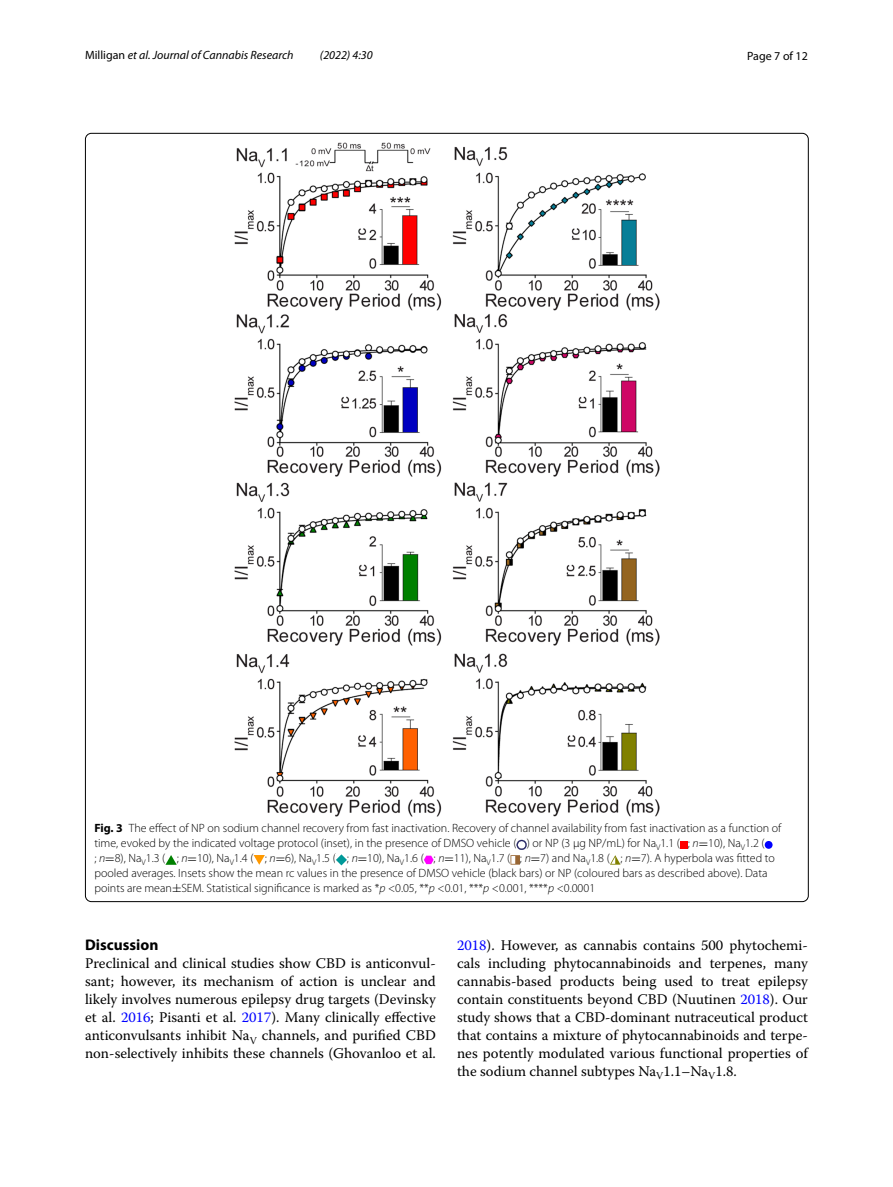
<style>
.page{position:relative;width:893px;height:1187px;background:#fff}
.page>*{position:absolute;margin:0;border:0;box-sizing:border-box;transform-origin:0 0}
.t1{font:700 15.45px "Myriad Pro";color:#000}
.t2{font:14.7px/18px "Warnock Pro";color:#000;text-align:justify}
.t3{font:300 12px/15px "Myriad Pro";color:#000}
.t4{font:italic 12px "Myriad Pro";color:#000}
.t5{font:12px "Myriad Pro";color:#000}
.s1{font-style:normal}
.s2{font-weight:700}
.s3{font-style:italic}
.s4{font-family:"MTSY";font-weight:400}
.s5{color:#00f}
</style>
<div class="page">
<img style="left:234px;top:142px;width:425px;height:674px">
<svg style="left:517px;top:839px;width:10px;height:10px"></svg>
<div style="left:680px;top:840px;width:8px;height:8px;background:#f00"></div>
<svg style="left:765px;top:841px;width:8px;height:7px"></svg>
<svg style="left:166px;top:855px;width:11px;height:9px"></svg>
<svg style="left:254px;top:855px;width:11px;height:9px"></svg>
<svg style="left:336px;top:854px;width:11px;height:11px"></svg>
<svg style="left:424px;top:855px;width:10px;height:9px"></svg>
<svg style="left:510px;top:855px;width:10px;height:9px"></svg>
<svg style="left:610px;top:855px;width:10px;height:9px"></svg>
<p class="t4" style="left:85px;top:48px;width:210px"><span class="s1">Milligan</span> et al. Journal of Cannabis Research</p>
<p class="t4" style="left:320px;top:48px;width:54px">(2022) 4:30</p>
<p class="t5" style="left:747px;top:48px;width:62px">Page 7 of 12</p>
<p class="t3" style="left:94px;top:820px;width:688px"><span class="s2">Fig. 3</span> The effect of NP on sodium channel recovery from fast inactivation. Recovery of channel availability from fast inactivation as a function of time, evoked by the indicated voltage protocol (inset), in the presence of DMSO vehicle ( ) or NP (3 μg NP/mL) for Na<sub>V</sub>1.1 ( ; <span class="s3">n</span><span class="s4">=</span>10), Na<sub>V</sub>1.2 (<br>; <span class="s3">n</span><span class="s4">=</span>8), Na<sub>V</sub>1.3 ( ; <span class="s3">n</span><span class="s4">=</span>10), Na<sub>V</sub>1.4 ( ; <span class="s3">n</span><span class="s4">=</span>6), Na<sub>V</sub>1.5 ( ; <span class="s3">n</span><span class="s4">=</span>10), Na<sub>V</sub>1.6 ( ; <span class="s3">n</span><span class="s4">=</span>11), Na<sub>V</sub>1.7 ( ; <span class="s3">n</span><span class="s4">=</span>7) and Na<sub>V</sub>1.8 ( ; <span class="s3">n</span><span class="s4">=</span>7). A hyperbola was fitted to pooled averages. Insets show the mean rc values in the presence of DMSO vehicle (black bars) or NP (coloured bars as described above). Data points are mean<span class="s4">±</span>SEM. Statistical significance is marked as *<span class="s3">p</span> &lt;0.05, **<span class="s3">p</span> &lt;0.01, ***<span class="s3">p</span> &lt;0.001, ****<span class="s3">p</span> &lt;0.0001</p>
<p class="t1" style="left:85px;top:934px;width:75px">Discussion</p>
<p class="t2" style="left:85px;top:954px;width:352px">Preclinical and clinical studies show CBD is anticonvul&shy;sant; however, its mechanism of action is unclear and likely involves numerous epilepsy drug targets (Devinsky et al. <span class="s5">2016</span>; Pisanti et al. <span class="s5">2017</span>). Many clinically effective anticonvulsants inhibit Na<sub>V</sub> channels, and purified CBD non-selectively inhibits these channels (Ghovanloo et al.</p>
<p class="t2" style="left:457px;top:935px;width:352px"><span class="s5">2018</span>). However, as cannabis contains 500 phytochemi&shy;cals including phytocannabinoids and terpenes, many cannabis-based products being used to treat epilepsy contain constituents beyond CBD (Nuutinen <span class="s5">2018</span>). Our study shows that a CBD-dominant nutraceutical product that contains a mixture of phytocannabinoids and terpe&shy;nes potently modulated various functional properties of the sodium channel subtypes Na<sub>V</sub>1.1–Na<sub>V</sub>1.8.</p>
</div>
